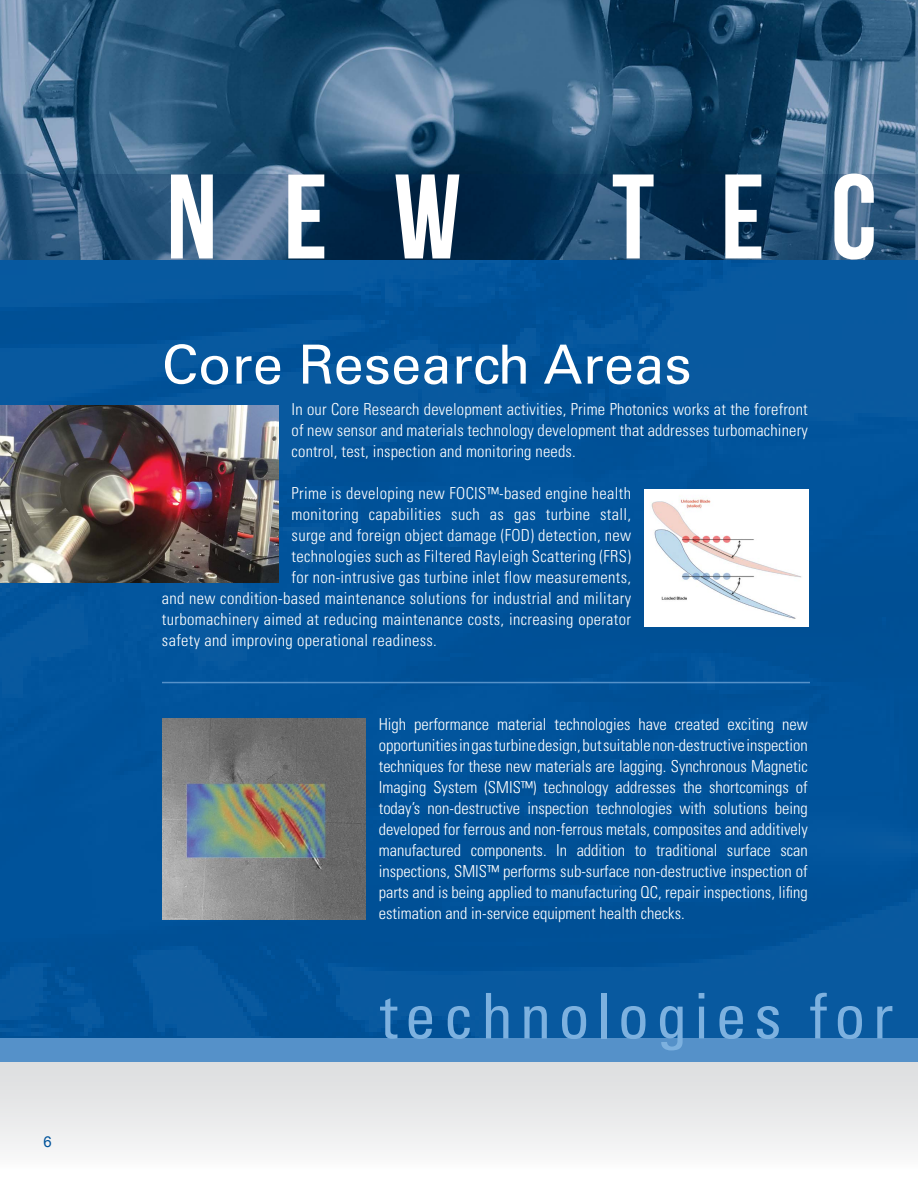
<style>
.page{position:relative;width:918px;height:1188px;background:#fff}
.page>*{position:absolute;margin:0;border:0;box-sizing:border-box;transform-origin:0 0}
.t1{font:120px "Bebas Neue";letter-spacing:.55em;color:#fff}
.t2{font:condensed 63px "Univers";letter-spacing:.11em;color:#7db1df}
.t3{font:54px "Univers LT Std";letter-spacing:.005em;color:#fff}
.t4{font:300 condensed 16.5px/21px "Univers";letter-spacing:.02em;color:#fff;text-align:justify}
.t5{font:15px "Arial";color:#00539b}
</style>
<div class="page">
<svg style="left:0;top:1061px;width:918px;height:89px"></svg>
<div style="left:0;top:1020px;width:918px;height:41px;background:#5591c9"></div>
<div style="left:0;top:259px;width:918px;height:779px;background:#00539b"></div>
<img style="left:0;top:0;width:918px;height:174px">
<svg style="left:0;top:174px;width:918px;height:85px;background:#1f4669"></svg>
<img style="left:0;top:406px;width:278px;height:176px">
<img style="left:162px;top:718px;width:203px;height:201px">
<img style="left:645px;top:489px;width:164px;height:138px">
<hr style="left:162px;top:682px;width:648px;height:1px;background:#5591c9">
<p class="t5" style="left:44px;top:1132px;width:10px">6</p>
<h1 class="t1" style="left:166px;top:151px;width:296px">NEW</h1>
<h1 class="t1" style="left:612px;top:151px;width:267px">TEC</h1>
<h3 class="t3" style="left:162px;top:332px;width:531px">Core Research Areas</h3>
<p class="t4" style="left:292px;top:399px;width:518px">In our Core Research development activities, Prime Photonics works at the forefront of new sensor and materials technology development that addresses turbomachinery control, test, inspection and monitoring needs.</p>
<p class="t4" style="left:292px;top:483px;width:341px">Prime is developing new FOCIS™-based engine health</p>
<p class="t4" style="left:292px;top:504px;width:341px">monitoring capabilities such as gas turbine stall,</p>
<p class="t4" style="left:292px;top:525px;width:341px">surge and foreign object damage (FOD) detection, new</p>
<p class="t4" style="left:292px;top:546px;width:341px">technologies such as Filtered Rayleigh Scattering (FRS)</p>
<p class="t4" style="left:292px;top:567px;width:341px">for non-intrusive gas turbine inlet flow measurements,</p>
<p class="t4" style="left:162px;top:588px;width:471px">and new condition-based maintenance solutions for industrial and military</p>
<p class="t4" style="left:162px;top:609px;width:471px">turbomachinery aimed at reducing maintenance costs, increasing operator</p>
<p class="t4" style="left:162px;top:630px;width:276px">safety and improving operational readiness.</p>
<p class="t4" style="left:379px;top:714px;width:431px">High performance material technologies have created exciting new opportunities in gas turbine design, but suitable non-destructive inspection techniques for these new materials are lagging. Synchronous Magnetic Imaging System (SMIS™) technology addresses the shortcomings of today’s non-destructive inspection technologies with solutions being developed for ferrous and non-ferrous metals, composites and additively manufactured components. In addition to traditional surface scan inspections, SMIS™ performs sub-surface non-destructive inspection of parts and is being applied to manufacturing QC, repair inspections, lifing estimation and in-service equipment health checks.</p>
<h2 class="t2" style="left:380px;top:976px;width:515px">technologies for</h2>
</div>
